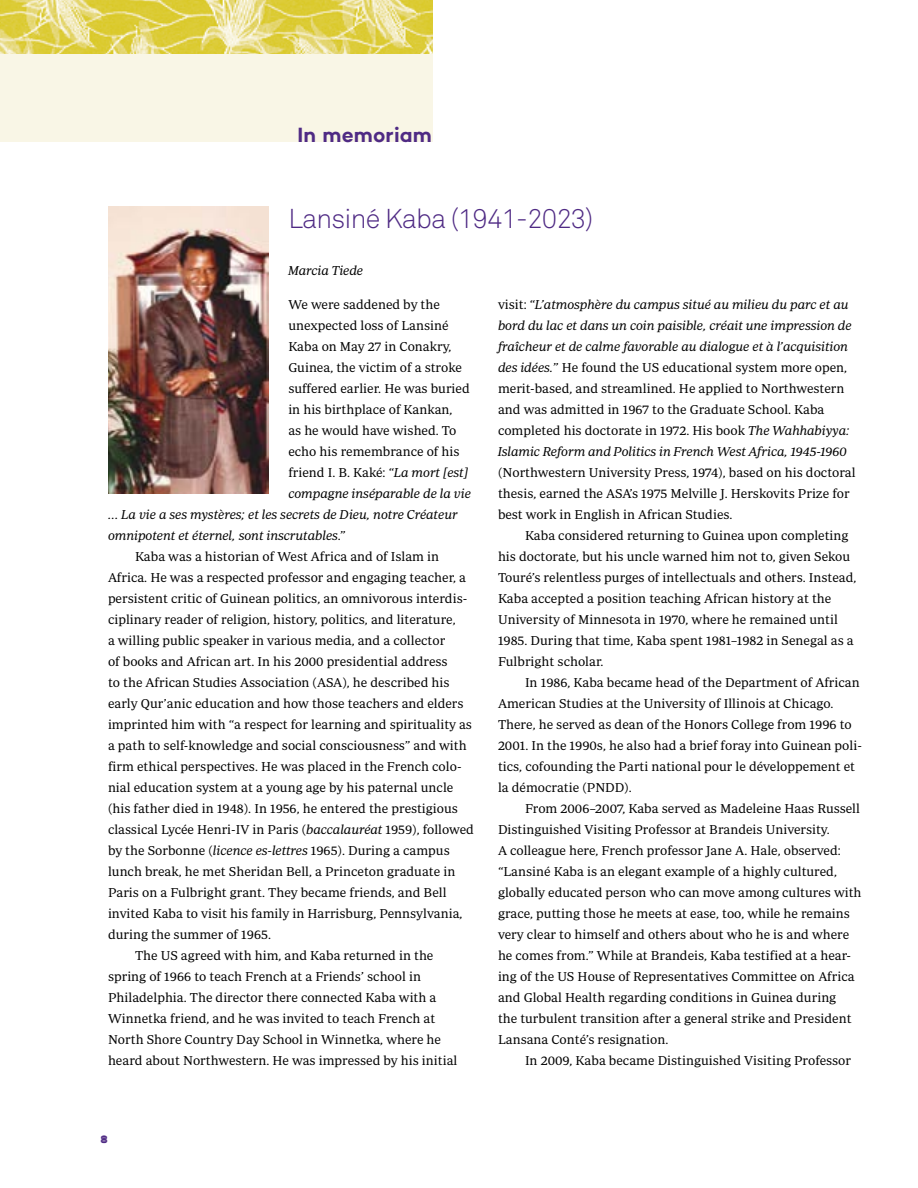
<style>
.page{position:relative;width:918px;height:1188px;background:#fff}
.page>*{position:absolute;margin:0;border:0;box-sizing:border-box;transform-origin:0 0}
.t1{font:300 27px "Akkurat Pro";letter-spacing:-.03em;color:#4f2a84}
.t2{font:600 21px "Campton";letter-spacing:.005em;color:#4f2a84}
.t3{font:13.2px/21px "Periodico Text Lg";color:#000}
.t4{font:13.2px/21px "Periodico Text Lg It";color:#000}
.t5{font:700 10.5px "Akkurat Pro";color:#4f2a84}
.s1{font-family:"Periodico Text Lg It"}
.s2{font-family:"Periodico Text Lg"}
</style>
<div class="page">
<div style="left:0;top:0;width:432px;height:142px;background:#f9f6e6"></div>
<img style="left:0;top:0;width:432px;height:54px">
<img style="left:108px;top:207px;width:160px;height:286px">
<h2 class="t2" style="left:298px;top:121px;width:136px">In memoriam</h2>
<h1 class="t1" style="left:288px;top:203px;width:307px">Lansiné Kaba (1941-2023)</h1>
<p class="t4" style="left:288px;top:260px;width:76px">Marcia Tiede</p>
<p class="t3" style="left:288px;top:294px;width:183px">We were saddened by the unexpected loss of Lansiné<br>Kaba on May 27 in Conakry,<br>Guinea, the victim of a stroke suffered earlier. He was buried in his birthplace of Kankan,<br>as he would have wished. To echo his remembrance of his friend I. B. Kaké: “<span class="s1">La mort [est]</span></p>
<p class="t4" style="left:108px;top:483px;width:364px;text-indent:180px">compagne inséparable de la vie … La vie a ses mystères; et les secrets de Dieu, notre Créateur omnipotent et éternel, sont inscrutables<span class="s2">.”</span></p>
<p class="t3" style="left:135px;top:546px;width:306px">Kaba was a historian of West Africa and of Islam in</p>
<p class="t3" style="left:108px;top:567px;width:360px">Africa. He was a respected professor and engaging teacher, a</p>
<p class="t3" style="left:108px;top:588px;width:361px">persistent critic of Guinean politics, an omnivorous interdis-</p>
<p class="t3" style="left:108px;top:609px;width:349px">ciplinary reader of religion, history, politics, and literature,</p>
<p class="t3" style="left:108px;top:630px;width:339px">a willing public speaker in various media, and a collector</p>
<p class="t3" style="left:108px;top:651px;width:341px">of books and African art. In his 2000 presidential address</p>
<p class="t3" style="left:108px;top:672px;width:343px">to the African Studies Association (ASA), he described his</p>
<p class="t3" style="left:108px;top:693px;width:357px">early Qur’anic education and how those teachers and elders</p>
<p class="t3" style="left:108px;top:714px;width:366px">imprinted him with “a respect for learning and spirituality as</p>
<p class="t3" style="left:108px;top:735px;width:360px">a path to self-knowledge and social consciousness” and with</p>
<p class="t3" style="left:108px;top:756px;width:355px">firm ethical perspectives. He was placed in the French colo-</p>
<p class="t3" style="left:108px;top:777px;width:347px">nial education system at a young age by his paternal uncle</p>
<p class="t3" style="left:108px;top:798px;width:352px">(his father died in 1948). In 1956, he entered the prestigious</p>
<p class="t3" style="left:108px;top:819px;width:368px">classical Lycée Henri-IV in Paris (<span class="s1">baccalauréat</span> 1959), followed</p>
<p class="t3" style="left:108px;top:840px;width:343px">by the Sorbonne (<span class="s1">licence es-lettres</span> 1965). During a campus</p>
<p class="t3" style="left:108px;top:861px;width:349px">lunch break, he met Sheridan Bell, a Princeton graduate in</p>
<p class="t3" style="left:108px;top:882px;width:340px">Paris on a Fulbright grant. They became friends, and Bell</p>
<p class="t3" style="left:108px;top:903px;width:356px">invited Kaba to visit his family in Harrisburg, Pennsylvania,</p>
<p class="t3" style="left:108px;top:924px;width:164px">during the summer of 1965.</p>
<p class="t3" style="left:135px;top:945px;width:300px">The US agreed with him, and Kaba returned in the</p>
<p class="t3" style="left:108px;top:966px;width:315px">spring of 1966 to teach French at a Friends’ school in</p>
<p class="t3" style="left:108px;top:987px;width:330px">Philadelphia. The director there connected Kaba with a</p>
<p class="t3" style="left:108px;top:1008px;width:329px">Winnetka friend, and he was invited to teach French at</p>
<p class="t3" style="left:108px;top:1029px;width:335px">North Shore Country Day School in Winnetka, where he</p>
<p class="t3" style="left:108px;top:1050px;width:351px">heard about Northwestern. He was impressed by his initial</p>
<p class="t4" style="left:498px;top:294px;width:355px"><span class="s2">visit: “</span>L’atmosphère du campus situé au milieu du parc et au bord du lac et dans un coin paisible, créait une impression de fraîcheur et de calme favorable au dialogue et à l’acquisition</p>
<p class="t3" style="left:498px;top:357px;width:353px"><span class="s1">des idées.</span>” He found the US educational system more open, merit-based, and streamlined. He applied to Northwestern and was admitted in 1967 to the Graduate School. Kaba completed his doctorate in 1972. His book <span class="s1">The Wahhabiyya:</span></p>
<p class="t4" style="left:498px;top:441px;width:350px">Islamic Reform and Politics in French West Africa, 1945-1960</p>
<p class="t3" style="left:498px;top:462px;width:359px">(Northwestern University Press, 1974), based on his doctoral thesis, earned the ASA’s 1975 Melville J. Herskovits Prize for best work in English in African Studies.</p>
<p class="t3" style="left:498px;top:525px;width:360px;text-indent:27px">Kaba considered returning to Guinea upon completing his doctorate, but his uncle warned him not to, given Sekou Touré’s relentless purges of intellectuals and others. Instead, Kaba accepted a position teaching African history at the University of Minnesota in 1970, where he remained until 1985. During that time, Kaba spent 1981–1982 in Senegal as a Fulbright scholar.</p>
<p class="t3" style="left:498px;top:672px;width:365px;text-indent:27px">In 1986, Kaba became head of the Department of African American Studies at the University of Illinois at Chicago.<br>There, he served as dean of the Honors College from 1996 to 2001. In the 1990s, he also had a brief foray into Guinean poli&shy;tics, cofounding the Parti national pour le développement et la démocratie (PNDD).</p>
<p class="t3" style="left:498px;top:798px;width:365px;text-indent:27px">From 2006–2007, Kaba served as Madeleine Haas Russell Distinguished Visiting Professor at Brandeis University.<br>A colleague here, French professor Jane A. Hale, observed: “Lansiné Kaba is an elegant example of a highly cultured, globally educated person who can move among cultures with grace, putting those he meets at ease, too, while he remains very clear to himself and others about who he is and where he comes from.” While at Brandeis, Kaba testified at a hear&shy;ing of the US House of Representatives Committee on Africa and Global Health regarding conditions in Guinea during<br>the turbulent transition after a general strike and President Lansana Conté’s resignation.</p>
<p class="t3" style="left:525px;top:1050px;width:328px">In 2009, Kaba became Distinguished Visiting Professor</p>
<p class="t5" style="left:101px;top:1133px;width:7px">8</p>
<p class="t5" style="left:102px;top:1133px;width:7px">8</p>
</div>
